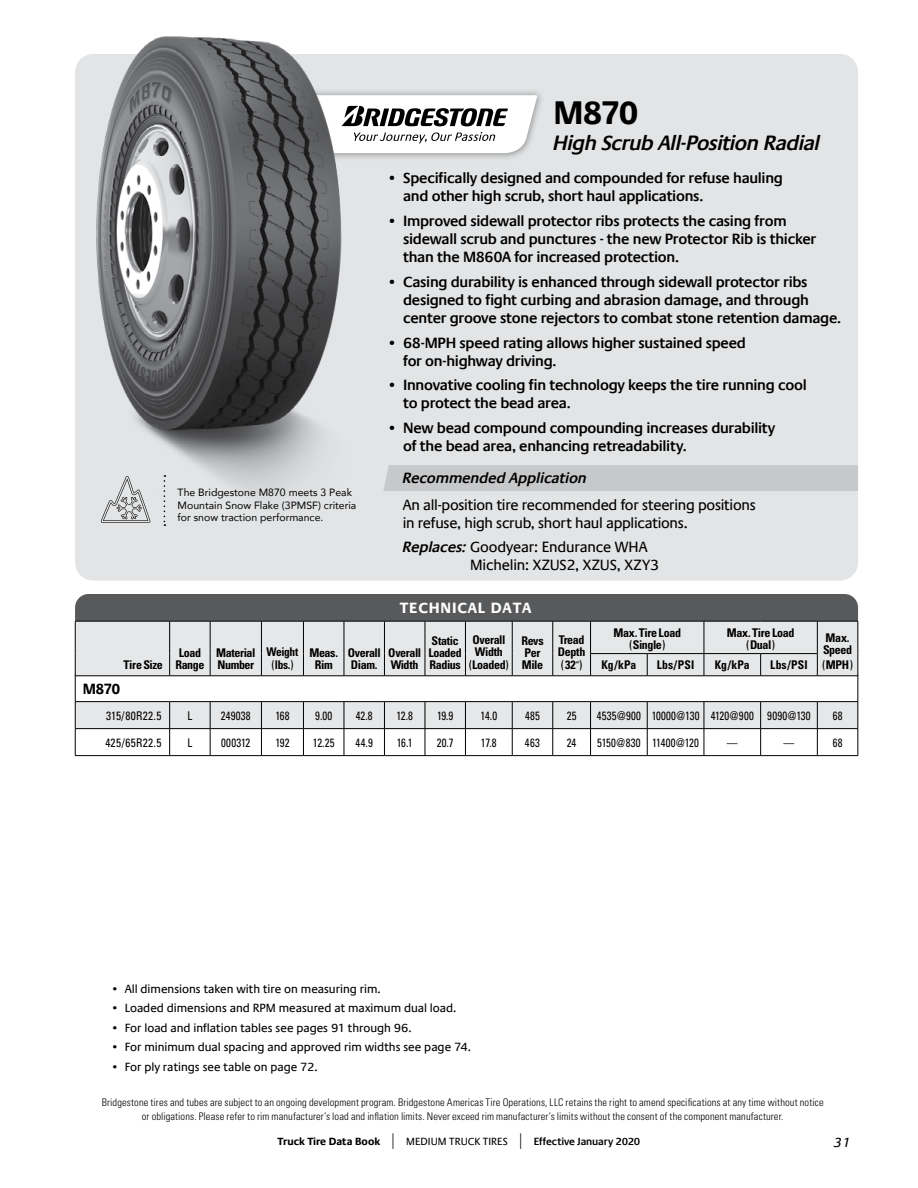
<style>
.page{position:relative;width:918px;height:1188px;background:#fff}
.page>*{position:absolute;margin:0;border:0;box-sizing:border-box;transform-origin:0 0}
.t1{font:700 33px "Praxis Com";color:#000}
.t2{font:italic 600 21px "Praxis Com";letter-spacing:-.03em;color:#000}
.t3{font:600 15px/18px "Praxis Com";letter-spacing:-.02em;color:#000}
.t4{font:15px/18px "Praxis Com";letter-spacing:-.02em;color:#000}
.t5{font:italic 600 15px "Praxis Com";letter-spacing:-.01em;color:#000}
.t6{font:700 15px "Praxis Com";letter-spacing:.055em;color:#fff}
.t7{font:700 15px "Praxis Com";color:#000}
.t8{font:italic 13.5px "Praxis Com";color:#000}
.t9{font:12px "Praxis Com";color:#000}
.t10{font:700 condensed 12px/12px "Univers";letter-spacing:-.03em;color:#000}
.t11{font:condensed 12px "Univers";letter-spacing:.02em;color:#000;scale:.9 1}
.t12{font:condensed 12px "Univers";letter-spacing:.02em;color:#000;scale:.95 1}
.t13{font:700 condensed 12px/13.5px "Univers";letter-spacing:-.03em;color:#000;text-align:center;scale:.95 1}
.t14{font:700 condensed 12px "Univers";letter-spacing:.005em;color:#000}
.t15{font:condensed 12px "Univers";letter-spacing:.02em;color:#000}
.t16{font:300 condensed 10.5px/13.5px "Univers";letter-spacing:.01em;color:#000;text-align:center}
.t17{font:10.5px/12.6px "Avenir";color:#000}
.t18{font:600 10.5px "Praxis Com";letter-spacing:-.015em;color:#000}
.s1{font-weight:600;font-style:italic}
.s2{font-weight:400}
.s3{font-weight:700}
.s4{font-weight:700;font-size:13.2px}
.s5{font-weight:400;font-size:15.75px}
</style>
<div class="page">
<div style="left:75px;top:54px;width:783px;height:526px;background:#e3e4e5"></div>
<img style="left:344px;top:86px;width:204px;height:78px">
<svg style="left:75px;top:594px;width:784px;height:162px"></svg>
<hr style="left:591px;top:676px;width:56px;height:1px;background:#000">
<hr style="left:647px;top:676px;width:57px;height:1px;background:#000">
<hr style="left:704px;top:676px;width:57px;height:1px;background:#000">
<hr style="left:761px;top:676px;width:56px;height:1px;background:#000">
<div style="left:383px;top:465px;width:475px;height:26px;background:#c7c8ca"></div>
<svg style="left:344px;top:95px;width:193px;height:58px"></svg>
<img style="left:93px;top:36px;width:251px;height:410px">
<svg style="left:101px;top:476px;width:50px;height:47px;background:#c7c8c8"></svg>
<svg style="left:164px;top:475px;width:1px;height:51px"></svg>
<p class="t17" style="left:178px;top:486px;width:180px">The Bridgestone M870 meets 3 Peak<br>Mountain Snow Flake (3PMSF) criteria for snow traction performance.</p>
<h1 class="t1" style="left:554px;top:93px;width:87px">M870</h1>
<h2 class="t2" style="left:554px;top:130px;width:268px">High Scrub All-Position Radial</h2>
<p class="t3" style="left:403px;top:169px;width:381px;text-indent:-14px">• Specifically designed and compounded for refuse hauling and other high scrub, short haul applications.</p>
<p class="t3" style="left:403px;top:212px;width:415px;text-indent:-14px">• Improved sidewall protector ribs protects the casing from sidewall scrub and punctures - the new Protector Rib is thicker than the M860A for increased protection.</p>
<p class="t3" style="left:403px;top:273px;width:440px;text-indent:-14px">• Casing durability is enhanced through sidewall protector ribs designed to fight curbing and abrasion damage, and through center groove stone rejectors to combat stone retention damage.</p>
<p class="t3" style="left:403px;top:334px;width:344px;text-indent:-14px">• 68-MPH speed rating allows higher sustained speed for on-highway driving.</p>
<p class="t3" style="left:403px;top:376px;width:405px;text-indent:-14px">• Innovative cooling fin technology keeps the tire running cool to protect the bead area.</p>
<p class="t3" style="left:403px;top:419px;width:374px;text-indent:-14px">• New bead compound compounding increases durability of the bead area, enhancing retreadability.</p>
<p class="t5" style="left:403px;top:469px;width:186px">Recommended Application</p>
<p class="t4" style="left:403px;top:496px;width:355px">An all-position tire recommended for steering positions in refuse, high scrub, short haul applications.</p>
<p class="t4" style="left:470px;top:538px;width:191px;text-indent:-68px"><span class="s1">Replaces:</span> Goodyear: Endurance WHA<br>Michelin: XZUS2, XZUS, XZY3</p>
<p class="t6" style="left:400px;top:599px;width:133px">TECHNICAL DATA</p>
<p class="t10" style="left:124px;top:659px;width:41px">Tire Size</p>
<p class="t10" style="left:175px;top:647px;width:31px">Load<br>Range</p>
<p class="t10" style="left:216px;top:647px;width:41px">Material<br>Number</p>
<p class="t13" style="left:266px;top:644px;width:35px">Weight <span class="s2">(</span>lbs.<span class="s2">)</span></p>
<p class="t10" style="left:309px;top:647px;width:30px;text-align:center">Meas.<br>Rim</p>
<p class="t10" style="left:348px;top:647px;width:35px">Overall<br>Diam.</p>
<p class="t10" style="left:388px;top:647px;width:35px">Overall<br>Width</p>
<p class="t10" style="left:429px;top:635px;width:35px">Static<br>Loaded<br>Radius</p>
<p class="t10" style="left:472px;top:633px;width:35px">Overall<br>Width</p>
<p class="t10" style="left:469px;top:659px;width:42px"><span class="s2">(</span>Loaded<span class="s2">)</span></p>
<p class="t10" style="left:521px;top:635px;width:24px">Revs<br>Per<br>Mile</p>
<p class="t10" style="left:558px;top:633px;width:29px">Tread<br>Depth</p>
<p class="t15" style="left:561px;top:657px;width:23px">(<span class="s3">32</span><span class="s4">˝</span>)</p>
<p class="t10" style="left:613px;top:627px;width:69px;text-align:center">Max. Tire Load <span class="s2">(</span>Single<span class="s2">)</span></p>
<p class="t10" style="left:727px;top:627px;width:69px;text-align:center">Max. Tire Load <span class="s2">(</span>Dual<span class="s2">)</span></p>
<p class="t10" style="left:823px;top:632px;width:31px">Max.<br>Speed</p>
<p class="t10" style="left:601px;top:659px;width:36px">Kg/kPa</p>
<p class="t10" style="left:657px;top:659px;width:39px">Lbs/PSI</p>
<p class="t10" style="left:715px;top:659px;width:36px">Kg/kPa</p>
<p class="t14" style="left:770px;top:657px;width:84px">Lbs/PSI <span class="s2">(</span>MPH<span class="s2">)</span></p>
<p class="t7" style="left:83px;top:679px;width:39px">M870</p>
<p class="t12" style="left:106px;top:708px;width:60px">315/80R22.5</p>
<p class="t11" style="left:188px;top:708px;width:7px">L</p>
<p class="t11" style="left:221px;top:708px;width:35px">249038</p>
<p class="t11" style="left:275px;top:708px;width:17px">168</p>
<p class="t11" style="left:315px;top:708px;width:20px">9.00</p>
<p class="t11" style="left:356px;top:708px;width:20px">42.8</p>
<p class="t11" style="left:396px;top:708px;width:20px">12.8</p>
<p class="t11" style="left:437px;top:708px;width:20px">19.9</p>
<p class="t11" style="left:481px;top:708px;width:20px">14.0</p>
<p class="t11" style="left:525px;top:708px;width:18px">485</p>
<p class="t11" style="left:567px;top:708px;width:12px">25</p>
<p class="t11" style="left:597px;top:708px;width:239px">4535@900 10000@130 4120@900 9090@130</p>
<p class="t11" style="left:833px;top:708px;width:12px">68</p>
<p class="t12" style="left:105px;top:735px;width:60px">425/65R22.5</p>
<p class="t11" style="left:188px;top:735px;width:7px">L</p>
<p class="t11" style="left:221px;top:735px;width:34px">000312</p>
<p class="t11" style="left:275px;top:735px;width:17px">192</p>
<p class="t11" style="left:313px;top:735px;width:25px">12.25</p>
<p class="t11" style="left:356px;top:735px;width:21px">44.9</p>
<p class="t11" style="left:397px;top:735px;width:19px">16.1</p>
<p class="t11" style="left:437px;top:735px;width:20px">20.7</p>
<p class="t11" style="left:481px;top:735px;width:19px">17.8</p>
<p class="t11" style="left:525px;top:735px;width:18px">463</p>
<p class="t11" style="left:567px;top:735px;width:12px">24</p>
<p class="t11" style="left:597px;top:735px;width:115px">5150@830 11400@120</p>
<p class="t11" style="left:727px;top:735px;width:13px">—</p>
<p class="t11" style="left:784px;top:735px;width:13px">—</p>
<p class="t11" style="left:833px;top:735px;width:12px">68</p>
<p class="t9" style="left:113px;top:982px;width:270px">• All dimensions taken with tire on measuring rim.</p>
<p class="t9" style="left:113px;top:1001px;width:345px">• Loaded dimensions and RPM measured at maximum dual load.</p>
<p class="t9" style="left:113px;top:1021px;width:301px">• For load and inflation tables see pages 91 through 96.</p>
<p class="t9" style="left:113px;top:1040px;width:360px">• For minimum dual spacing and approved rim widths see page 74.</p>
<p class="t9" style="left:113px;top:1060px;width:207px">• For ply ratings see table on page 72.</p>
<p class="t16" style="left:102px;top:1096px;width:723px">Bridgestone tires and tubes are subject to an ongoing development program. Bridgestone Americas Tire Operations, LLC retains the right to amend specifications at any time without notice or obligations. Please refer to rim manufacturer’s load and inflation limits. Never exceed rim manufacturer’s limits without the consent of the component manufacturer.</p>
<p class="t18" style="left:278px;top:1135px;width:364px"><span class="s3">Truck Tire Data Book</span> <span class="s5">|</span> <span class="s2">MEDIUM TRUCK TIRES</span> <span class="s5">|</span> Effective January 2020</p>
<p class="t8" style="left:834px;top:1134px;width:18px">31</p>
</div>
